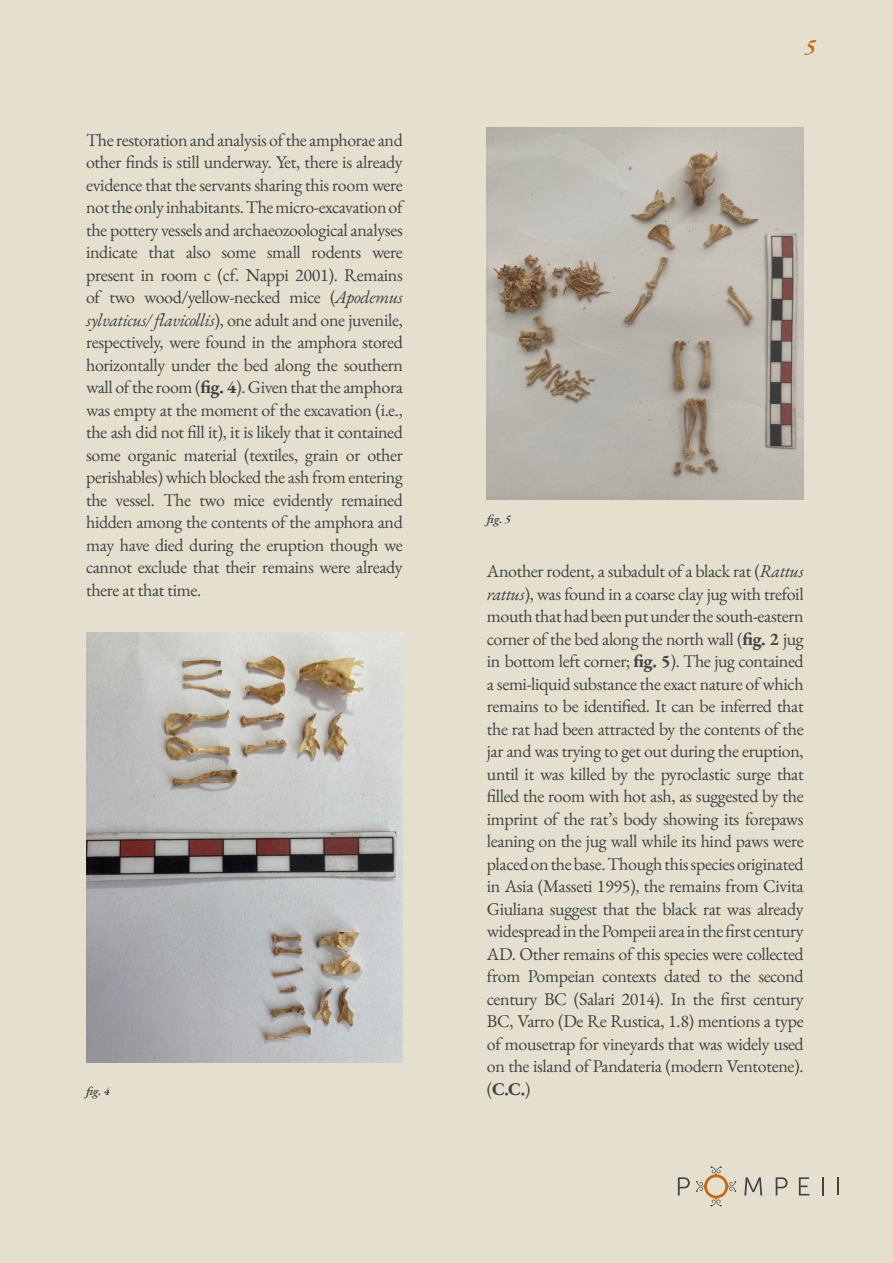
<style>
.page{position:relative;width:893px;height:1263px;background:#e5e0ce}
.page>*{position:absolute;margin:0;border:0;box-sizing:border-box;transform-origin:0 0}
.t1{font:italic 600 22.5px "EB Garamond";color:#c76a14}
.t2{font:18px/22.5px "EB Garamond";letter-spacing:-.02em;color:#3d4543;text-align:justify}
.t3{font:700 18px "EB Garamond";color:#3d4543}
.t4{font:italic 600 12px "EB Garamond";color:#3d4543}
.s1{font-style:italic}
.s2{font-weight:700}
.s3{font-weight:400}
</style>
<div class="page">
<svg style="left:678px;top:1177px;width:12px;height:18px"></svg>
<svg style="left:837px;top:1177px;width:2px;height:18px"></svg>
<svg style="left:822px;top:1177px;width:2px;height:18px"></svg>
<svg style="left:744px;top:1177px;width:18px;height:18px"></svg>
<svg style="left:799px;top:1177px;width:10px;height:18px"></svg>
<svg style="left:776px;top:1177px;width:11px;height:18px"></svg>
<svg style="left:696px;top:1166px;width:40px;height:40px"></svg>
<img style="left:86px;top:632px;width:317px;height:430px">
<img style="left:487px;top:128px;width:317px;height:372px">
<p class="t2" style="left:86px;top:128px;width:318px">The restoration and analysis of the amphorae and other finds is still underway. Yet, there is already evidence that the servants sharing this room were not the only inhabitants. The micro-excavation of the pottery vessels and archaeozoological analyses indicate that also some small rodents were present in room c (cf. Nappi 2001). Remains of two wood/yellow-necked mice (<span class="s1">Apodemus sylvaticus/ flavicollis</span>), one adult and one juvenile, respectively, were found in the amphora stored horizontally under the bed along the southern wall of the room (<span class="s2">fig. 4</span>). Given that the amphora was empty at the moment of the excavation (i.e., the ash did not fill it), it is likely that it contained some organic material (textiles, grain or other perishables) which blocked the ash from entering the vessel. The two mice evidently remained hidden among the contents of the amphora and may have died during the eruption though we cannot exclude that their remains were already there at that time.</p>
<p class="t4" style="left:487px;top:512px;width:25px">fig. 5</p>
<p class="t1" style="left:805px;top:32px;width:13px">5</p>
<p class="t2" style="left:487px;top:560px;width:318px">Another rodent, a subadult of a black rat (<span class="s1">Rattus rattus</span>), was found in a coarse clay jug with trefoil mouth that had been put under the south-eastern corner of the bed along the north wall (<span class="s2">fig. 2</span> jug in bottom left corner; <span class="s2">fig. 5</span>). The jug contained a semi-liquid substance the exact nature of which remains to be identified. It can be inferred that the rat had been attracted by the contents of the jar and was trying to get out during the eruption, until it was killed by the pyroclastic surge that filled the room with hot ash, as suggested by the imprint of the rat’s body showing its forepaws leaning on the jug wall while its hind paws were placed on the base. Though this species originated in Asia (Masseti 1995), the remains from Civita Giuliana suggest that the black rat was already widespread in the Pompeii area in the first century AD. Other remains of this species were collected from Pompeian contexts dated to the second century BC (Salari 2014). In the first century BC, Varro (De Re Rustica, 1.8) mentions a type of mousetrap for vineyards that was widely used on the island of Pandateria (modern Ventotene).</p>
<p class="t4" style="left:86px;top:1083px;width:25px">fig. 4</p>
<p class="t3" style="left:487px;top:1077px;width:45px"><span class="s3">(</span>C.C.<span class="s3">)</span></p>
</div>
